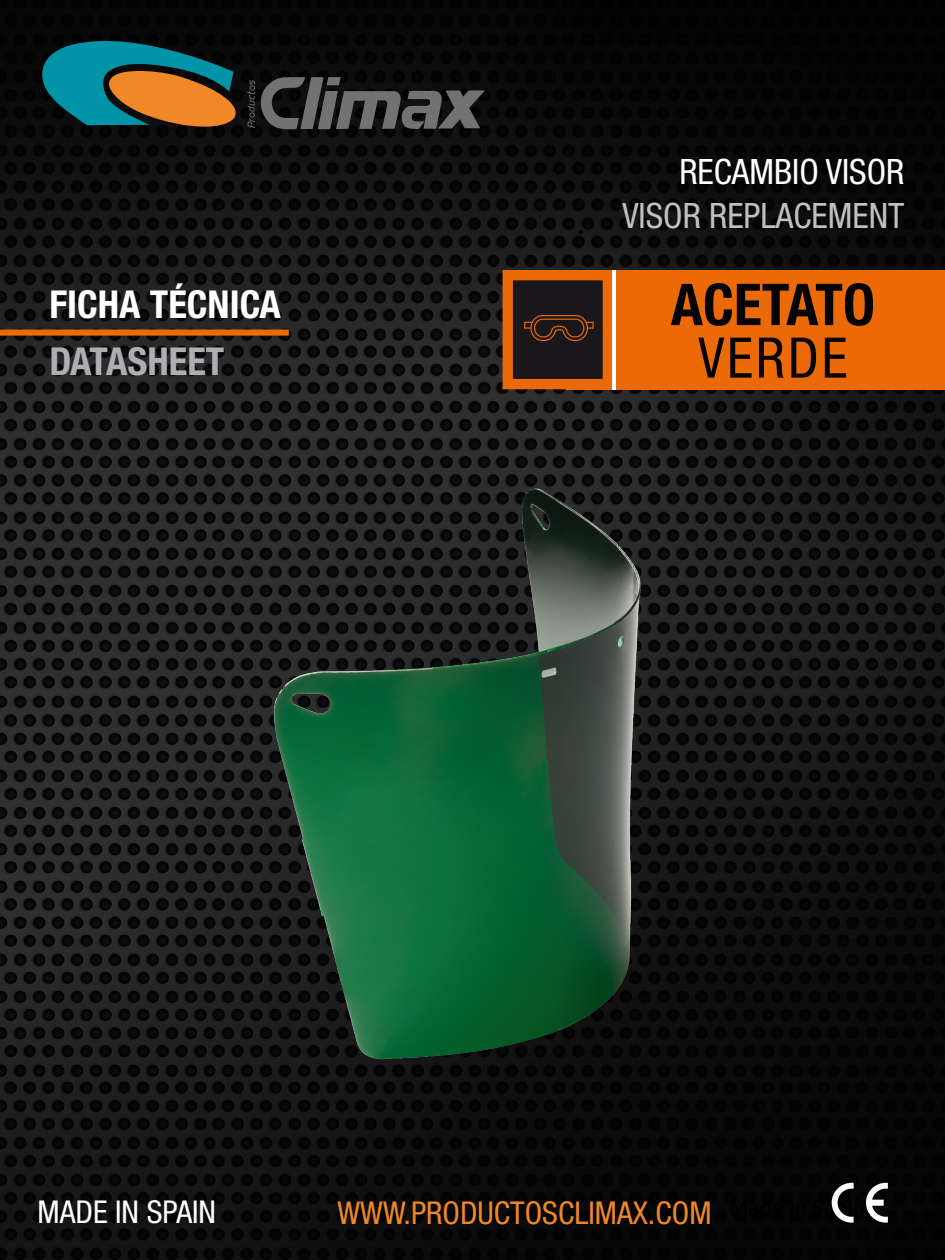
<style>
.page{position:relative;width:945px;height:1260px;background:#fff}
.page>*{position:absolute;margin:0;border:0;box-sizing:border-box;transform-origin:0 0}
.t1{font:700 condensed 57.75px "Helvetica Neue LT Std";color:#040404}
.t2{font:condensed 56px "Helvetica Neue LT Std";letter-spacing:.05em;color:#040404}
.t3{font:700 condensed 38.5px "Helvetica Neue LT Std";color:#fff}
.t4{font:700 condensed 38.5px "Helvetica Neue LT Std";color:#aeafb3}
.t5{font:condensed 35px "Helvetica Neue LT Std";color:#c0c0c0}
.t6{font:condensed 35px "Helvetica Neue LT Std";color:#fff}
.t7{font:condensed 31.5px "Helvetica Neue LT Std";color:#ef8726}
.t8{font:condensed 31.5px "Helvetica Neue LT Std";color:#fff}
</style>
<div class="page">
<img style="left:0;top:0;width:945px;height:1260px">
<svg style="left:832px;top:1183px;width:22px;height:40px"></svg>
<svg style="left:866px;top:1183px;width:22px;height:40px"></svg>
<svg style="left:37px;top:39px;width:203px;height:94px;background:#3f5b4b"></svg>
<svg style="left:247px;top:80px;width:8px;height:48px"></svg>
<svg style="left:261px;top:77px;width:224px;height:53px;background:#3c3d3c"></svg>
<div style="left:566px;top:270px;width:379px;height:119px;background:#ec6907"></div>
<div style="left:0;top:330px;width:289px;height:6px;background:#ec6907"></div>
<div style="left:509px;top:275px;width:100px;height:104px;background:#1a171b"></div>
<div style="left:503px;top:270px;width:110px;height:119px;border:10px solid #ec6907"></div>
<hr style="left:612px;top:270px;width:4px;height:119px;background:#fff">
<svg style="left:524px;top:315px;width:70px;height:26px"></svg>
<img style="left:256px;top:469px;width:425px;height:618px">
<p class="t6" style="left:679px;top:151px;width:226px">RECAMBIO VISOR</p>
<p class="t5" style="left:622px;top:195px;width:283px">VISOR REPLACEMENT</p>
<p class="t3" style="left:49px;top:281px;width:233px">FICHA TÉCNICA</p>
<h1 class="t1" style="left:671px;top:270px;width:206px">ACETATO</h1>
<p class="t4" style="left:49px;top:338px;width:176px">DATASHEET</p>
<h2 class="t2" style="left:698px;top:325px;width:151px">VERDE</h2>
<p class="t8" style="left:38px;top:1194px;width:180px">MADE IN SPAIN</p>
<p class="t7" style="left:338px;top:1194px;width:375px">WWW.PRODUCTOSCLIMAX.COM</p>
</div>
